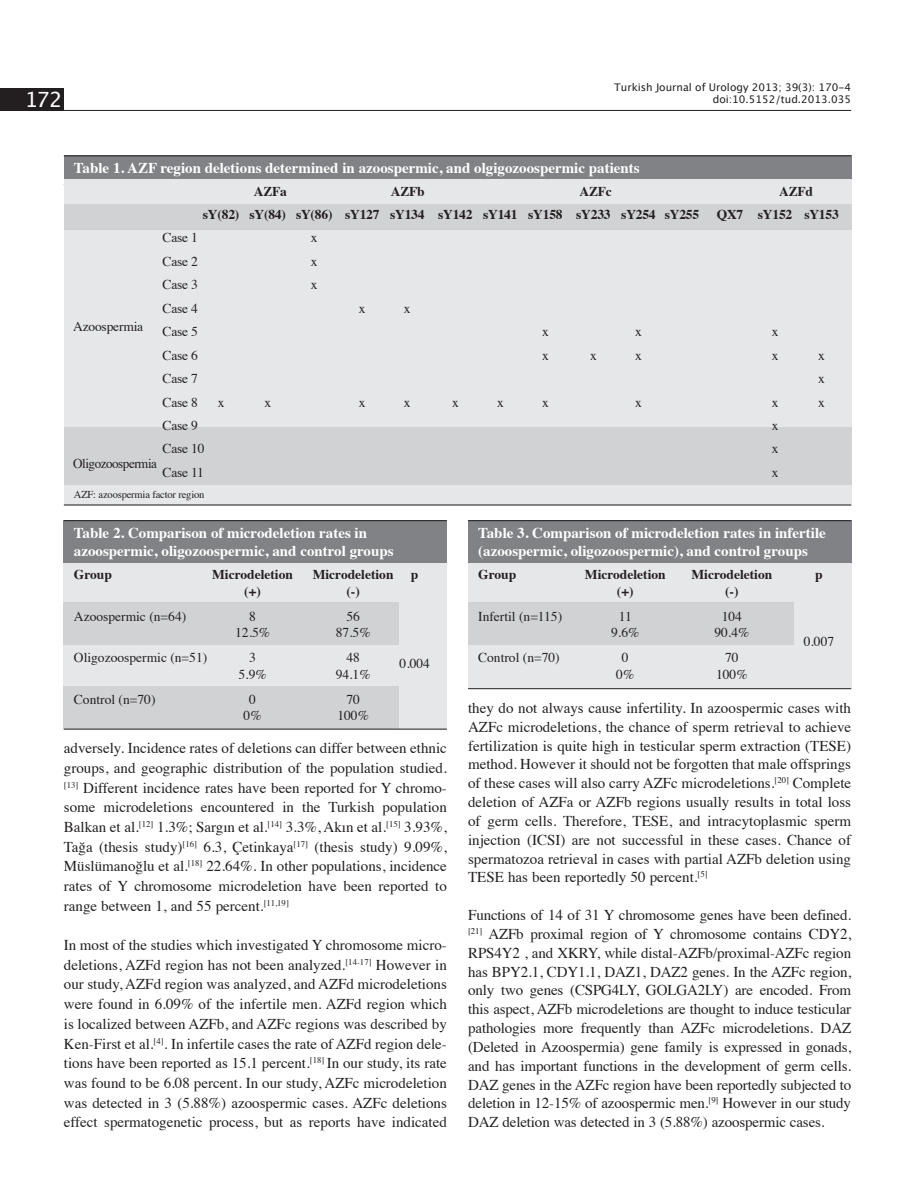
<style>
.page{position:relative;width:915px;height:1191px;background:#fff}
.page>*{position:absolute;margin:0;border:0;box-sizing:border-box;transform-origin:0 0}
.zz_Uroloji_running{font:21px "Lucida Grande";color:#fff}
.Normal__Web{font:15px/18.9px "Times";color:#231f20;text-align:justify}
.t1{font:700 15px/18px "Times";color:#fff}
.t2{font:13.5px "Times";color:#231f20}
.t3{font:700 13.5px "Times";letter-spacing:-.015em;color:#231f20}
.t4{font:13.5px "Times";letter-spacing:-.035em;color:#231f20}
.t5{font:10.5px "Lucida Grande";color:#231f20}
.t6{font:10.5px "Times";letter-spacing:-.015em;color:#231f20}
</style>
<div class="page">
<div style="left:64px;top:179px;width:786px;height:326px;background:#e6e7e9"></div>
<div style="left:64px;top:155px;width:786px;height:24px;background:#808285"></div>
<div style="left:64px;top:204px;width:786px;height:26px;background:#d1d2d4"></div>
<div style="left:64px;top:428px;width:786px;height:57px;background:#d1d2d4"></div>
<hr style="left:64px;top:504px;width:786px;height:1px;background:#231f20">
<hr style="left:64px;top:155px;width:786px;height:1px;background:#231f20">
<div style="left:64px;top:563px;width:382px;height:166px;background:#e6e7e9"></div>
<div style="left:64px;top:520px;width:382px;height:43px;background:#808285"></div>
<div style="left:64px;top:602px;width:335px;height:43px;background:#d1d2d4"></div>
<div style="left:64px;top:686px;width:335px;height:43px;background:#d1d2d4"></div>
<hr style="left:64px;top:520px;width:382px;height:1px;background:#231f20">
<hr style="left:64px;top:728px;width:383px;height:1px;background:#231f20">
<div style="left:468px;top:563px;width:382px;height:126px;background:#e6e7e9"></div>
<div style="left:468px;top:520px;width:382px;height:43px;background:#808285"></div>
<div style="left:468px;top:602px;width:325px;height:43px;background:#d1d2d4"></div>
<hr style="left:468px;top:520px;width:382px;height:1px;background:#231f20">
<hr style="left:468px;top:688px;width:382px;height:1px;background:#231f20">
<hr style="left:64px;top:110px;width:786px;height:1px;background:#231f20">
<div style="left:0;top:88px;width:64px;height:23px;background:#231f20"></div>
<p class="zz_Uroloji_running" style="left:25px;top:88px;width:39px">172</p>
<p class="t5" style="left:614px;top:81px;width:238px">Turkish Journal of Urology 2013; 39(3): 170-4</p>
<p class="t5" style="left:712px;top:94px;width:140px">doi:10.5152/tud.2013.035</p>
<p class="t1" style="left:74px;top:157px;width:567px">Table 1. AZF region deletions determined in azoospermic, and olgigozoospermic patients</p>
<p class="t3" style="left:254px;top:178px;width:35px">AZFa</p>
<p class="t3" style="left:391px;top:178px;width:35px">AZFb</p>
<p class="t3" style="left:579px;top:178px;width:34px">AZFc</p>
<p class="t3" style="left:779px;top:178px;width:35px">AZFd</p>
<p class="t3" style="left:203px;top:201px;width:497px">sY(82) sY(84) sY(86) sY127 sY134 sY142 sY141 sY158 sY233 sY254 sY255</p>
<p class="t3" style="left:716px;top:201px;width:123px">QX7 sY152 sY153</p>
<p class="t2" style="left:162px;top:225px;width:37px">Case 1</p>
<p class="t2" style="left:311px;top:225px;width:8px">x</p>
<p class="t2" style="left:162px;top:249px;width:37px">Case 2</p>
<p class="t2" style="left:311px;top:249px;width:8px">x</p>
<p class="t2" style="left:162px;top:272px;width:37px">Case 3</p>
<p class="t2" style="left:311px;top:272px;width:8px">x</p>
<p class="t2" style="left:162px;top:295px;width:37px">Case 4</p>
<p class="t2" style="left:359px;top:295px;width:8px">x</p>
<p class="t2" style="left:404px;top:295px;width:8px">x</p>
<p class="t2" style="left:162px;top:319px;width:37px">Case 5</p>
<p class="t2" style="left:542px;top:319px;width:8px">x</p>
<p class="t2" style="left:635px;top:319px;width:8px">x</p>
<p class="t2" style="left:771px;top:319px;width:8px">x</p>
<p class="t2" style="left:162px;top:342px;width:37px">Case 6</p>
<p class="t2" style="left:542px;top:342px;width:8px">x</p>
<p class="t2" style="left:590px;top:342px;width:8px">x</p>
<p class="t2" style="left:635px;top:342px;width:8px">x</p>
<p class="t2" style="left:771px;top:342px;width:8px">x</p>
<p class="t2" style="left:818px;top:342px;width:8px">x</p>
<p class="t2" style="left:162px;top:366px;width:37px">Case 7</p>
<p class="t2" style="left:818px;top:366px;width:8px">x</p>
<p class="t2" style="left:162px;top:389px;width:37px">Case 8</p>
<p class="t2" style="left:218px;top:389px;width:8px">x</p>
<p class="t2" style="left:264px;top:389px;width:8px">x</p>
<p class="t2" style="left:359px;top:389px;width:8px">x</p>
<p class="t2" style="left:404px;top:389px;width:8px">x</p>
<p class="t2" style="left:452px;top:389px;width:8px">x</p>
<p class="t2" style="left:497px;top:389px;width:8px">x</p>
<p class="t2" style="left:542px;top:389px;width:8px">x</p>
<p class="t2" style="left:635px;top:389px;width:8px">x</p>
<p class="t2" style="left:771px;top:389px;width:8px">x</p>
<p class="t2" style="left:817px;top:389px;width:8px">x</p>
<p class="t2" style="left:162px;top:413px;width:37px">Case 9</p>
<p class="t2" style="left:771px;top:413px;width:8px">x</p>
<p class="t2" style="left:162px;top:436px;width:43px">Case 10</p>
<p class="t2" style="left:771px;top:436px;width:8px">x</p>
<p class="t2" style="left:162px;top:459px;width:43px">Case 11</p>
<p class="t2" style="left:771px;top:459px;width:8px">x</p>
<p class="t6" style="left:74px;top:484px;width:132px">AZF: azoospermia factor region</p>
<p class="t2" style="left:73px;top:314px;width:71px">Azoospermia</p>
<p class="t4" style="left:73px;top:451px;width:85px">Oligozoospermia</p>
<p class="t1" style="left:74px;top:522px;width:321px">Table 2. Comparison of microdeletion rates in azoospermic, oligozoospermic, and control groups</p>
<p class="t3" style="left:74px;top:562px;width:40px">Group</p>
<p class="t3" style="left:212px;top:562px;width:82px">Microdeletion</p>
<p class="t3" style="left:313px;top:562px;width:82px">Microdeletion</p>
<p class="t3" style="left:411px;top:562px;width:9px">p</p>
<p class="t3" style="left:244px;top:578px;width:18px">(+)</p>
<p class="t3" style="left:346px;top:578px;width:15px">(-)</p>
<p class="t2" style="left:74px;top:604px;width:114px">Azoospermic (n=64)</p>
<p class="t2" style="left:249px;top:604px;width:8px">8</p>
<p class="t2" style="left:346px;top:604px;width:15px">56</p>
<p class="t2" style="left:235px;top:620px;width:36px">12.5%</p>
<p class="t2" style="left:335px;top:620px;width:36px">87.5%</p>
<p class="t2" style="left:74px;top:645px;width:135px">Oligozoospermic (n=51)</p>
<p class="t2" style="left:249px;top:645px;width:8px">3</p>
<p class="t2" style="left:346px;top:645px;width:15px">48</p>
<p class="t2" style="left:238px;top:662px;width:30px">5.9%</p>
<p class="t2" style="left:335px;top:662px;width:36px">94.1%</p>
<p class="t2" style="left:74px;top:687px;width:83px">Control (n=70)</p>
<p class="t2" style="left:249px;top:687px;width:8px">0</p>
<p class="t2" style="left:346px;top:687px;width:15px">70</p>
<p class="t2" style="left:243px;top:703px;width:19px">0%</p>
<p class="t2" style="left:337px;top:703px;width:33px">100%</p>
<p class="t2" style="left:399px;top:651px;width:32px">0.004</p>
<p class="Normal__Web" style="left:64px;top:737px;width:384px;line-height:19.6px">adversely. Incidence rates of deletions can differ between ethnic groups, and geographic distribution of the population studied. <sup>[13]</sup> Different incidence rates have been reported for Y chromo&shy;some microdeletions encountered in the Turkish population Balkan et al.<sup>[12]</sup> 1.3%; Sargın et al.<sup>[14]</sup> 3.3%, Akın et al.<sup>[15]</sup> 3.93%, Tağa (thesis study)<sup>[16]</sup> 6.3, Çetinkaya<sup>[17]</sup> (thesis study) 9.09%, Müslümanoğlu et al.<sup>[18]</sup> 22.64%. In other populations, incidence rates of Y chromosome microdeletion have been reported to range between 1, and 55 percent.<sup>[11,19]</sup></p>
<p class="Normal__Web" style="left:64px;top:934px;width:384px;line-height:19.6px">In most of the studies which investigated Y chromosome micro&shy;deletions, AZFd region has not been analyzed.<sup>[14-17]</sup> However in our study, AZFd region was analyzed, and AZFd microdeletions were found in 6.09% of the infertile men. AZFd region which is localized between AZFb, and AZFc regions was described by Ken-First et al.<sup>[4]</sup>. In infertile cases the rate of AZFd region dele&shy;tions have been reported as 15.1 percent.<sup>[18]</sup> In our study, its rate was found to be 6.08 percent. In our study, AZFc microdeletion was detected in 3 (5.88%) azoospermic cases. AZFc deletions effect spermatogenetic process, but as reports have indicated</p>
<p class="t1" style="left:478px;top:522px;width:349px">Table 3. Comparison of microdeletion rates in infertile (azoospermic, oligozoospermic), and control groups</p>
<p class="t3" style="left:478px;top:562px;width:40px">Group</p>
<p class="t3" style="left:584px;top:562px;width:82px">Microdeletion</p>
<p class="t3" style="left:691px;top:562px;width:82px">Microdeletion</p>
<p class="t3" style="left:815px;top:562px;width:9px">p</p>
<p class="t3" style="left:616px;top:578px;width:18px">(+)</p>
<p class="t3" style="left:725px;top:578px;width:15px">(-)</p>
<p class="t2" style="left:478px;top:604px;width:85px">Infertil (n=115)</p>
<p class="t2" style="left:618px;top:604px;width:15px">11</p>
<p class="t2" style="left:721px;top:604px;width:22px">104</p>
<p class="t2" style="left:611px;top:620px;width:30px">9.6%</p>
<p class="t2" style="left:714px;top:620px;width:36px">90.4%</p>
<p class="t2" style="left:478px;top:645px;width:83px">Control (n=70)</p>
<p class="t2" style="left:621px;top:645px;width:8px">0</p>
<p class="t2" style="left:725px;top:645px;width:15px">70</p>
<p class="t2" style="left:616px;top:662px;width:19px">0%</p>
<p class="t2" style="left:716px;top:662px;width:33px">100%</p>
<p class="t2" style="left:803px;top:629px;width:32px">0.007</p>
<p class="Normal__Web" style="left:468px;top:697px;width:384px">they do not always cause infertility. In azoospermic cases with AZFc microdeletions, the chance of sperm retrieval to achieve fertilization is quite high in testicular sperm extraction (TESE) method. However it should not be forgotten that male offsprings of these cases will also carry AZFc microdeletions.<sup>[20]</sup> Complete deletion of AZFa or AZFb regions usually results in total loss of germ cells. Therefore, TESE, and intracytoplasmic sperm injection (ICSI) are not successful in these cases. Chance of spermatozoa retrieval in cases with partial AZFb deletion using TESE has been reportedly 50 percent.<sup>[5]</sup></p>
<p class="Normal__Web" style="left:468px;top:904px;width:384px">Functions of 14 of 31 Y chromosome genes have been defined. <sup>[21]</sup> AZFb proximal region of Y chromosome contains CDY2, RPS4Y2 , and XKRY, while distal-AZFb/proximal-AZFc region has BPY2.1, CDY1.1, DAZ1, DAZ2 genes. In the AZFc region, only two genes (CSPG4LY, GOLGA2LY) are encoded. From this aspect, AZFb microdeletions are thought to induce testicular pathologies more frequently than AZFc microdeletions. DAZ (Deleted in Azoospermia) gene family is expressed in gonads, and has important functions in the development of germ cells.<br>DAZ genes in the AZFc region have been reportedly subjected to deletion in 12-15% of azoospermic men.<sup>[9]</sup> However in our study DAZ deletion was detected in 3 (5.88%) azoospermic cases.</p>
</div>
